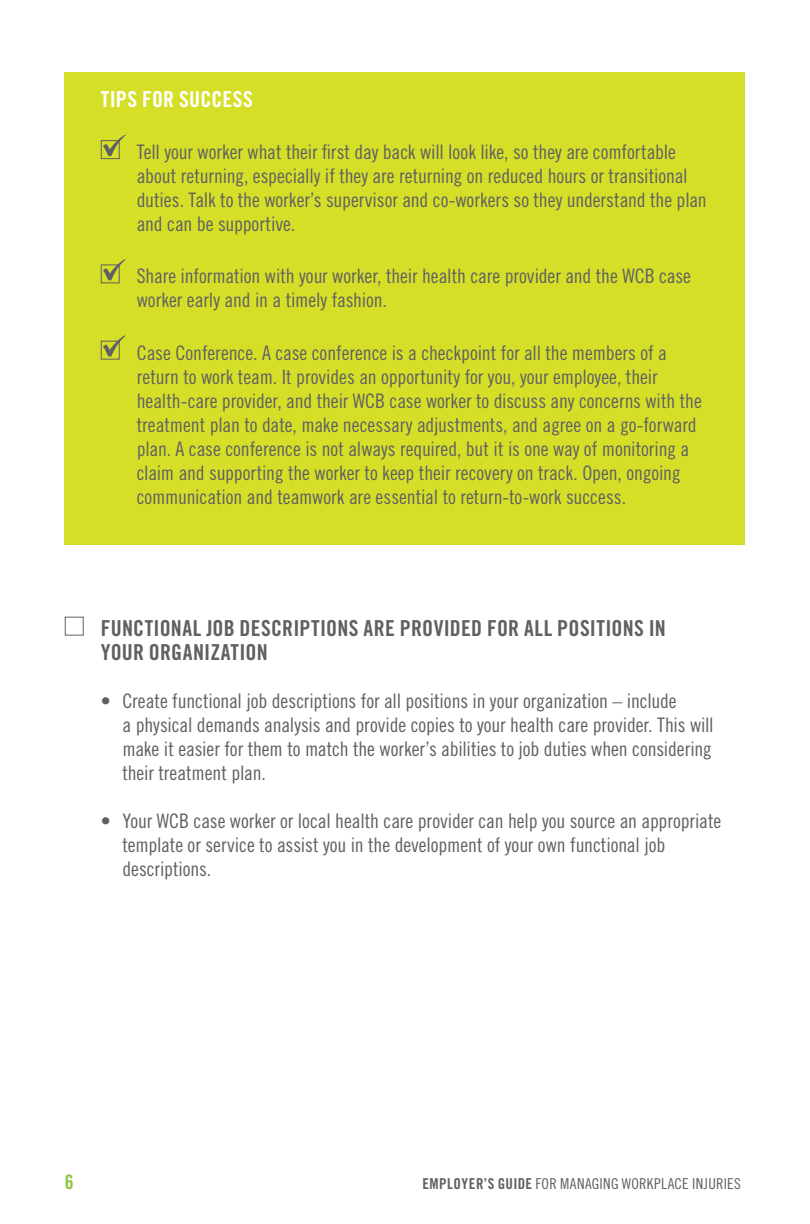
<style>
.page{position:relative;width:810px;height:1224px;background:#fff}
.page>*{position:absolute;margin:0;border:0;box-sizing:border-box;transform-origin:0 0}
.t1{font:22px/24px "Trade Gothic Bold Cond Twenty";letter-spacing:.01em;color:#5f6062}
.t2{font:22px "Trade Gothic Bold Cond Twenty";letter-spacing:.005em;color:#fff}
.t3{font:20px/24px "Trade Gothic Cond Eighteen";letter-spacing:-.005em;color:#5f6062}
.t4{font:20px "Trade Gothic Bold Cond Twenty";color:#8dc640}
.t5{font:15px "Trade Gothic Cond Eighteen";letter-spacing:.02em;color:#5f6062}
.s1{font-family:"Trade Gothic Bold Cond Twenty"}
</style>
<div class="page">
<div style="left:64px;top:72px;width:680px;height:472px;background:#d6df28"></div>
<div style="left:101px;top:140px;width:19px;height:19px;border:1px solid #5f6062"></div>
<svg style="left:103px;top:135px;width:23px;height:21px"></svg>
<div style="left:101px;top:264px;width:19px;height:19px;border:1px solid #5f6062"></div>
<svg style="left:103px;top:259px;width:23px;height:21px"></svg>
<div style="left:101px;top:341px;width:19px;height:19px;border:1px solid #5f6062"></div>
<svg style="left:103px;top:335px;width:23px;height:22px"></svg>
<div style="left:65px;top:617px;width:19px;height:19px;border:1px solid #5f6062"></div>
<p class="t2" style="left:101px;top:86px;width:154px">TIPS FOR SUCCESS</p>
<p class="t3" style="left:137px;top:140px;width:572px">Tell your worker what their first day back will look like, so they are comfortable about returning, especially if they are returning on reduced hours or transitional duties. Talk to the worker’s supervisor and co-workers so they understand the plan and can be supportive.</p>
<p class="t3" style="left:137px;top:264px;width:556px;text-indent:-11px">Share information with your worker, their health care provider and the WCB case worker early and in a timely fashion.</p>
<p class="t3" style="left:137px;top:340px;width:567px;text-indent:-11px">Case Conference. A case conference is a checkpoint for all the members of a return to work team. It provides an opportunity for you, your employee, their health-care provider, and their WCB case worker to discuss any concerns with the treatment plan to date, make necessary adjustments, and agree on a go-forward plan. A case conference is not always required, but it is one way of monitoring a claim and supporting the worker to keep their recovery on track. Open, ongoing communication and teamwork are essential to return-to-work success.</p>
<p class="t1" style="left:101px;top:616px;width:567px;text-indent:-17px">FUNCTIONAL JOB DESCRIPTIONS ARE PROVIDED FOR ALL POSITIONS IN<br>YOUR ORGANIZATION</p>
<p class="t3" style="left:122px;top:688px;width:593px;text-indent:-22px">• Create functional job descriptions for all positions in your organization – include<br>a physical demands analysis and provide copies to your health care provider. This will make it easier for them to match the worker’s abilities to job duties when considering their treatment plan.</p>
<p class="t3" style="left:122px;top:808px;width:600px;text-indent:-22px">• Your WCB case worker or local health care provider can help you source an appropriate template or service to assist you in the development of your own functional job descriptions.</p>
<p class="t4" style="left:65px;top:1170px;width:10px">6</p>
<p class="t5" style="left:422px;top:1175px;width:320px"><span class="s1">EMPLOYER’S GUIDE</span> for Managing Workplace Injuries</p>
</div>
